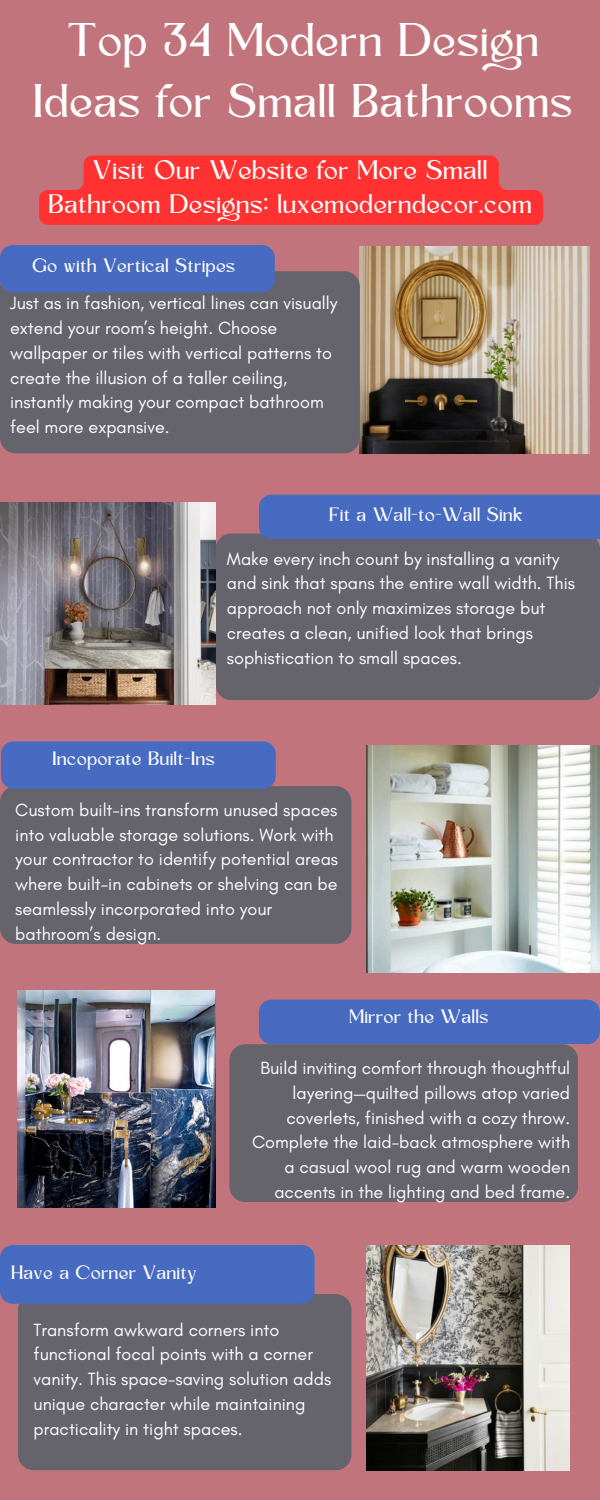
<style>
.page{position:relative;width:600px;height:1500px;background:#c2747c}
.page>*{position:absolute;margin:0;border:0;box-sizing:border-box;transform-origin:0 0}
.t1{font:44px/61.5px "Kingred Serif";color:#fff;text-align:center}
.t2{font:25px/34.5px "Kingred Serif";color:#fff;text-align:center}
.t3{font:18px/24.8px "Glacial Indifference";color:#fff}
.t4{font:18px "Kingred Serif";color:#fff}
</style>
<div class="page">
<img style="left:360px;top:246px;width:229px;height:208px">
<div style="left:0;top:271px;width:360px;height:182px;background:#65636c;border-radius:16px"></div>
<div style="left:0;top:245px;width:275px;height:47px;background:#486bc2"></div>
<img style="left:367px;top:746px;width:233px;height:226px">
<img style="left:367px;top:1245px;width:203px;height:225px">
<div style="left:215px;top:533px;width:385px;height:167px;background:#65636c;border-radius:16px"></div>
<div style="left:259px;top:495px;width:341px;height:44px;background:#486bc2"></div>
<img style="left:0;top:502px;width:215px;height:203px">
<div style="left:0;top:786px;width:351px;height:158px;background:#65636c;border-radius:16px"></div>
<div style="left:229px;top:1044px;width:349px;height:158px;background:#65636c;border-radius:16px"></div>
<div style="left:259px;top:1000px;width:341px;height:44px;background:#486bc2"></div>
<img style="left:18px;top:991px;width:197px;height:217px">
<div style="left:18px;top:1294px;width:333px;height:176px;background:#65636c;border-radius:16px"></div>
<div style="left:0;top:1245px;width:315px;height:59px;background:#486bc2"></div>
<div style="left:1px;top:741px;width:275px;height:48px;background:#486bc2"></div>
<svg style="left:39px;top:156px;width:504px;height:69px;background:#f93737"></svg>
<p class="t1" style="left:35px;top:14px;width:542px">Top 34 Modern Design<br>Ideas for Small Bathrooms</p>
<p class="t2" style="left:49px;top:155px;width:486px">Visit Our Website for More Small<br>Bathroom Designs: luxemoderndecor.com</p>
<p class="t4" style="left:33px;top:258px;width:205px">Go with Vertical Stripes</p>
<p class="t3" style="left:10px;top:291px;width:329px">Just as in fashion, vertical lines can visually extend your room’s height. Choose wallpaper or tiles with vertical patterns to create the illusion of a taller ceiling, instantly making your compact bathroom feel more expansive.</p>
<p class="t4" style="left:330px;top:508px;width:195px">Fit a Wall-to-Wall Sink</p>
<p class="t3" style="left:227px;top:546px;width:350px">Make every inch count by installing a vanity and sink that spans the entire wall width. This approach not only maximizes storage but creates a clean, unified look that brings sophistication to small spaces.</p>
<p class="t4" style="left:53px;top:751px;width:164px">Incoporate Built-Ins</p>
<p class="t3" style="left:15px;top:797px;width:324px">Custom built-ins transform unused spaces into valuable storage solutions. Work with your contractor to identify potential areas where built-in cabinets or shelving can be seamlessly incorporated into your bathroom’s design.</p>
<p class="t4" style="left:350px;top:1010px;width:141px">Mirror the Walls</p>
<p class="t4" style="left:12px;top:1265px;width:188px">Have a Corner Vanity</p>
<p class="t3" style="left:252px;top:1055px;width:320px;text-align:right">Build inviting comfort through thoughtful layering—quilted pillows atop varied coverlets, finished with a cozy throw.<br>Complete the laid-back atmosphere with a casual wool rug and warm wooden accents in the lighting and bed frame.</p>
<p class="t3" style="left:34px;top:1317px;width:299px">Transform awkward corners into functional focal points with a corner vanity. This space-saving solution adds unique character while maintaining practicality in tight spaces.</p>
</div>
